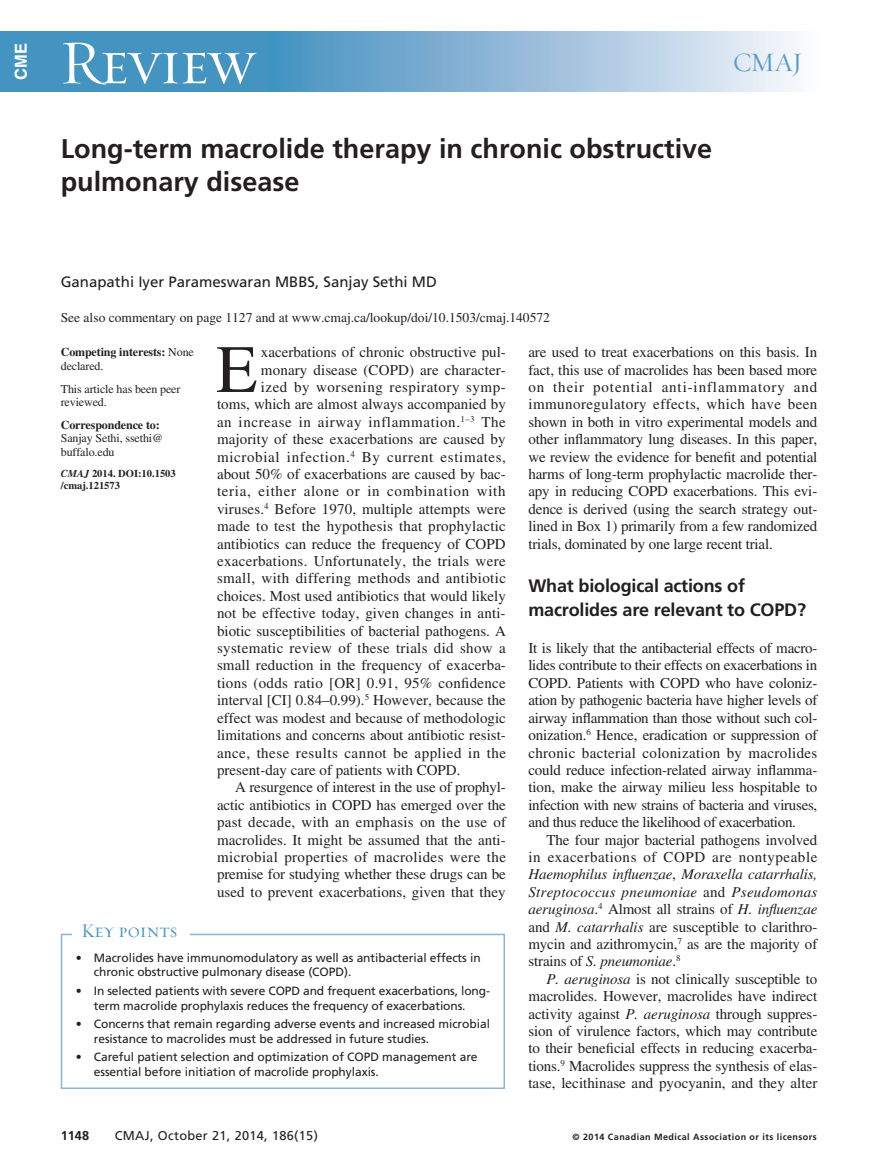
<style>
.page{position:relative;width:878px;height:1175px;background:#fff}
.page>*{position:absolute;margin:0;border:0;box-sizing:border-box;transform-origin:0 0}
.DC{font:67.5px "Times LT Std";color:#231f20}
.t1{font:63px "Requiem Display HTF Small Caps";letter-spacing:-.03em;color:#fff}
.T18{font:700 27px/33px "Frutiger LT Std";color:#231f20}
.t2{font:27px "Requiem Display HTF Roman";color:#599bc6}
.HB-Key_points{font:19.5px "Requiem Display HTF Small Caps";color:#4494c2}
.t3{font:700 18px/24px "Frutiger LT Std";letter-spacing:-.01em;color:#231f20}
.t4{font:700 16.5px "Helvetica LT Std";color:#fff}
.PJ{font:15px/17.4px "Times LT Std";letter-spacing:-.01em;color:#231f20;text-align:justify}
.DC-2{font:15px "Times LT Std";letter-spacing:.01em;color:#231f20}
.DC-3{font:15px "Times LT Std";letter-spacing:.045em;color:#231f20}
.N10{font:15px "Frutiger LT Std";color:#231f20}
.DC-4{font:15px "Times LT Std";letter-spacing:.04em;color:#231f20}
.DC-5{font:15px "Times LT Std";letter-spacing:.03em;color:#231f20}
.DC-6{font:15px "Times LT Std";letter-spacing:.035em;color:#231f20}
.MSI{font:13.5px "Times LT Std";color:#231f20}
.t5{font:12.75px "Frutiger LT Std";letter-spacing:.025em;color:#231f20}
.t6{font:700 12.75px "Frutiger LT Std";color:#231f20}
.ListBox-PH1{font:12px/14.2px "Frutiger LT Std";letter-spacing:-.005em;color:#231f20}
.PJ-8_left{font:12px/13.5px "Times LT Std";letter-spacing:-.01em;color:#231f20}
.PJ-8_left-2{font:700 12px/13.5px "Times LT Std";letter-spacing:-.01em;color:#231f20}
.DOI{font:700 10.5px/12px "Times LT Std";color:#231f20}
.t7{font:700 9px "Frutiger LT Std";letter-spacing:.05em;color:#231f20}
.s1{font-weight:400}
.s2{font-weight:700}
.s3{font-style:italic}
</style>
<div class="page">
<div style="left:0;top:32px;width:285px;height:60px;background:#4494c2"></div>
<div style="left:266px;top:32px;width:551px;height:60px;background:linear-gradient(to right,#428ebf,#f9f7fb)"></div>
<div style="left:61px;top:933px;width:444px;height:156px;border:2px solid #8bb5d6"></div>
<div style="left:72px;top:922px;width:117px;height:27px;background:#fff"></div>
<p class="t4" style="left:11px;top:80px;width:38px;rotate:-90deg">CME</p>
<h2 class="t1" style="left:59px;top:26px;width:197px">Review</h2>
<h3 class="t2" style="left:733px;top:46px;width:71px">CMAJ</h3>
<p class="T18" style="left:61px;top:133px;width:653px">Long-term macrolide therapy in chronic obstructive pulmonary disease</p>
<p class="N10" style="left:61px;top:273px;width:377px">Ganapathi Iyer Parameswaran MBBS, Sanjay Sethi MD</p>
<p class="MSI" style="left:61px;top:310px;width:490px">See also commentary on page 1127 and at www.cmaj.ca/lookup/doi/10.1503/cmaj.140572</p>
<p class="PJ-8_left-2" style="left:61px;top:345px;width:135px">Competing interests: <span class="s1">None declared.</span></p>
<p class="PJ-8_left" style="left:61px;top:382px;width:121px">This article has been peer reviewed.</p>
<p class="PJ-8_left" style="left:61px;top:418px;width:104px"><span class="s2">Correspondence to:<br></span>Sanjay Sethi, ssethi@ buffalo.edu</p>
<p class="DOI" style="left:61px;top:467px;width:116px"><span class="s3">CMAJ</span> 2014. DOI:10.1503 /cmaj.121573</p>
<p class="HB-Key_points" style="left:81px;top:919px;width:98px">Key points</p>
<p class="DC" style="left:216px;top:331px;width:43px">E</p>
<p class="DC-2" style="left:261px;top:344px;width:246px">xacerbations of chronic obstructive pul-</p>
<p class="DC-2" style="left:261px;top:361px;width:246px">monary disease (COPD) are character-</p>
<p class="DC-6" style="left:261px;top:378px;width:246px">ized by worsening respiratory symp-</p>
<p class="DC-2" style="left:217px;top:396px;width:290px">toms, which are almost always accompanied by</p>
<p class="DC-4" style="left:217px;top:413px;width:290px">an increase in airway inflammation.<sup>1–3</sup> The</p>
<p class="DC-2" style="left:217px;top:431px;width:290px">majority of these exacerbations are caused by</p>
<p class="DC-3" style="left:217px;top:448px;width:290px">microbial infection.<sup>4</sup> By current estimates,</p>
<p class="DC-2" style="left:217px;top:465px;width:290px">about 50% of exacerbations are caused by bac-</p>
<p class="DC-3" style="left:217px;top:483px;width:290px">teria, either alone or in combination with</p>
<p class="DC-2" style="left:217px;top:500px;width:290px">viruses.<sup>4</sup> Before 1970, multiple attempts were</p>
<p class="DC-2" style="left:217px;top:518px;width:290px">made to test the hypothesis that prophylactic</p>
<p class="DC-2" style="left:217px;top:535px;width:290px">antibiotics can reduce the frequency of COPD</p>
<p class="DC-2" style="left:217px;top:552px;width:290px">exacerbations. Unfortunately, the trials were</p>
<p class="DC-2" style="left:217px;top:570px;width:290px">small, with differing methods and antibiotic</p>
<p class="DC-2" style="left:217px;top:587px;width:290px">choices. Most used antibiotics that would likely</p>
<p class="DC-2" style="left:217px;top:605px;width:290px">not be effective today, given changes in anti-</p>
<p class="DC-2" style="left:217px;top:622px;width:290px">biotic susceptibilities of bacterial pathogens. A</p>
<p class="DC-2" style="left:217px;top:639px;width:290px">systematic review of these trials did show a</p>
<p class="DC-2" style="left:217px;top:657px;width:290px">small reduction in the frequency of exacerba-</p>
<p class="DC-2" style="left:217px;top:674px;width:290px">tions (odds ratio [OR] 0.91, 95% confidence</p>
<p class="DC-2" style="left:217px;top:692px;width:290px">interval [CI] 0.84–0.99).<sup>5</sup> However, because the</p>
<p class="DC-2" style="left:217px;top:709px;width:290px">effect was modest and because of methodologic</p>
<p class="DC-2" style="left:217px;top:726px;width:290px">limitations and concerns about antibiotic resist-</p>
<p class="DC-5" style="left:217px;top:744px;width:290px">ance, these results cannot be applied in the</p>
<p class="DC-2" style="left:217px;top:761px;width:245px">present-day care of patients with COPD.</p>
<p class="PJ" style="left:217px;top:778px;width:290px;text-indent:18px">A resurgence of interest in the use of prophyl&shy;actic antibiotics in COPD has emerged over the past decade, with an emphasis on the use of macrolides. It might be assumed that the anti&shy;microbial properties of macrolides were the premise for studying whether these drugs can be used to prevent exacerbations, given that they</p>
<p class="ListBox-PH1" style="left:94px;top:951px;width:388px;text-indent:-18px">• Macrolides have immunomodulatory as well as antibacterial effects in chronic obstructive pulmonary disease (COPD).</p>
<p class="ListBox-PH1" style="left:76px;top:984px;width:416px;text-align:center">• In selected patients with severe COPD and frequent exacerbations, long&shy;term macrolide prophylaxis reduces the frequency of exacerbations.</p>
<p class="ListBox-PH1" style="left:94px;top:1017px;width:398px;text-indent:-18px">• Concerns that remain regarding adverse events and increased microbial resistance to macrolides must be addressed in future studies.</p>
<p class="ListBox-PH1" style="left:94px;top:1050px;width:385px;text-indent:-18px">• Careful patient selection and optimization of COPD management are essential before initiation of macrolide prophylaxis.</p>
<p class="PJ" style="left:528px;top:343px;width:290px">are used to treat exacerbations on this basis. In fact, this use of macrolides has been based more on their potential anti-inflammatory and immunoregulatory effects, which have been shown in both in vitro experimental models and other inflammatory lung diseases. In this paper, we review the evidence for benefit and potential harms of long-term prophylactic macrolide ther&shy;apy in reducing COPD exacerbations. This evi&shy;dence is derived (using the search strategy out&shy;lined in Box 1) primarily from a few randomized trials, dominated by one large recent trial.</p>
<h1 class="t3" style="left:528px;top:574px;width:279px">What biological actions of macrolides are relevant to COPD?</h1>
<p class="PJ" style="left:528px;top:639px;width:290px">It is likely that the antibacterial effects of macro&shy;lides contribute to their effects on exacerbations in COPD. Patients with COPD who have coloniz&shy;ation by pathogenic bacteria have higher levels of airway inflammation than those without such col&shy;onization.<sup>6</sup> Hence, eradication or suppression of chronic bacterial colonization by macrolides could reduce infection-related airway inflamma&shy;tion, make the airway milieu less hospitable to infection with new strains of bacteria and viruses, and thus reduce the likelihood of exacerbation.</p>
<p class="PJ" style="left:528px;top:830px;width:290px;text-indent:18px">The four major bacterial pathogens involved in exacerbations of COPD are nontypeable <span class="s3">Haemophilus influenzae</span>, <span class="s3">Moraxella catarrhalis, Streptococcus pneumoniae</span> and <span class="s3">Pseudomonas aeruginosa</span>.<sup>4</sup> Almost all strains of <span class="s3">H. influenzae </span>and <span class="s3">M. catarrhalis</span> are susceptible to clarithro&shy;mycin and azithromycin,<sup>7</sup> as are the majority of strains of <span class="s3">S. pneumoniae</span>.<sup>8</sup></p>
<p class="PJ" style="left:528px;top:970px;width:290px;text-indent:18px"><span class="s3">P. aeruginosa</span> is not clinically susceptible to macrolides. However, macrolides have indirect activity against <span class="s3">P. aeruginosa</span> through suppres&shy;sion of virulence factors, which may contribute to their beneficial effects in reducing exacerba&shy;tions.<sup>9</sup> Macrolides suppress the synthesis of elas&shy;tase, lecithinase and pyocyanin, and they alter</p>
<p class="t6" style="left:61px;top:1127px;width:30px">1148</p>
<p class="t5" style="left:115px;top:1127px;width:205px">CMAJ, October 21, 2014, 186(15)</p>
<p class="t7" style="left:572px;top:1131px;width:246px">© 2014 Canadian Medical Association or its licensors</p>
</div>
